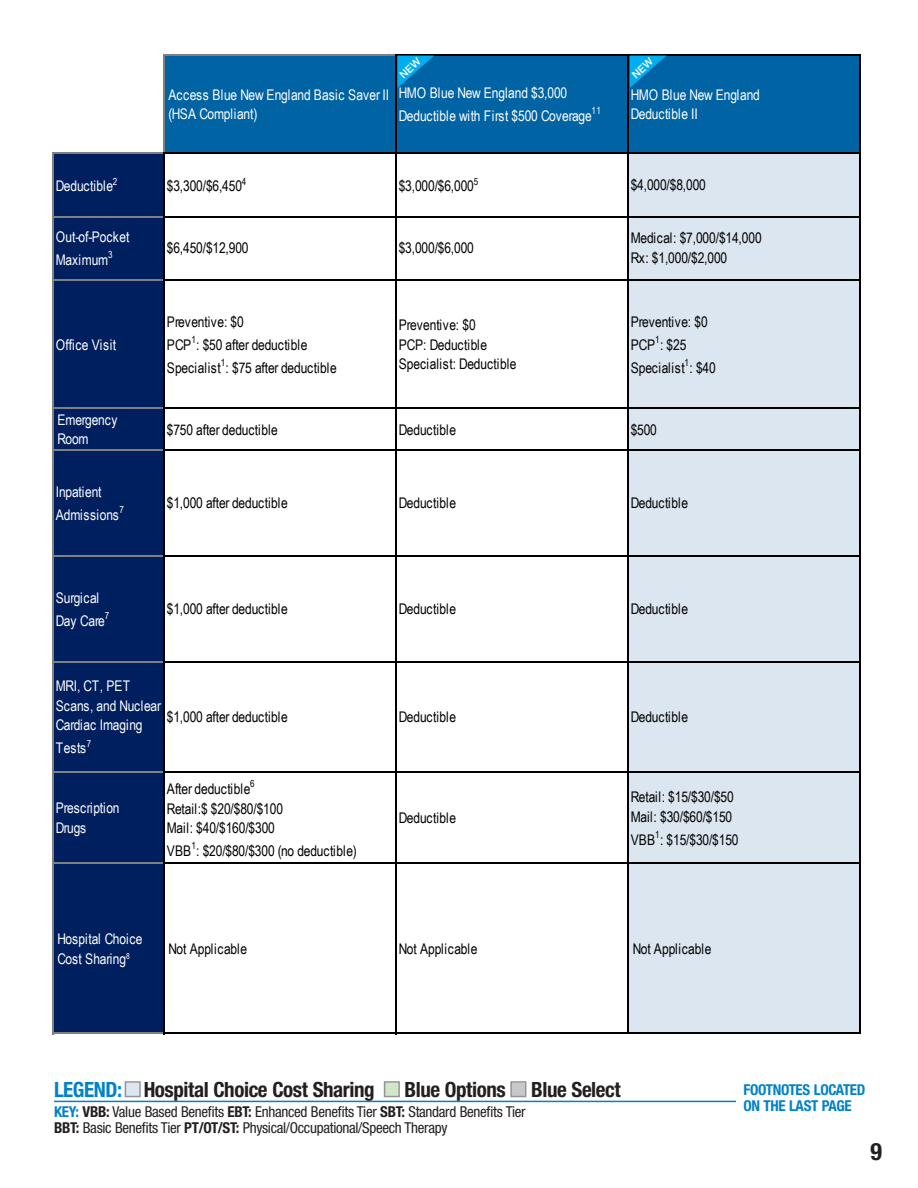
<style>
.page{position:relative;width:918px;height:1188px;background:#fff}
.page>*{position:absolute;margin:0;border:0;box-sizing:border-box;transform-origin:0 0}
.t1{font:700 condensed 24px "Helvetica Neue LT Std";color:#231f20}
.text{font:700 condensed 21px "Helvetica Neue LT Std";letter-spacing:-.02em;color:#231f20}
.text-2{font:condensed 15px/16.5px "Helvetica Neue LT Std";letter-spacing:-.02em;color:#231f20}
.text-3{font:700 condensed 15px/16.5px "Helvetica Neue LT Std";letter-spacing:-.02em;color:#0082c8}
.t2{font:14.7px/19.6px "Arial Narrow";letter-spacing:-.01em;color:#000}
.t3{font:14.7px/19.6px "Arial Narrow";letter-spacing:-.01em;color:#fff}
.t4{font:14.7px "Arial Narrow";letter-spacing:.035em;color:#fff}
.s1{color:#0082c8}
.s2{color:#dce6f1}
.s3{color:#d1e7c6}
.s4{color:#c7c8ca}
.s5{font-weight:700;color:#0082c8}
.s6{font-weight:700}
</style>
<div class="page">
<hr style="left:54px;top:1101px;width:864px;height:1px;background:#0082c8">
<div style="left:125px;top:1081px;width:16px;height:16px;border:2px solid #939598"></div>
<div style="left:384px;top:1081px;width:16px;height:16px;border:2px solid #939598"></div>
<div style="left:510px;top:1081px;width:16px;height:16px;border:2px solid #939598"></div>
<div style="left:737px;top:1084px;width:181px;height:50px;background:#fff"></div>
<div style="left:164px;top:56px;width:697px;height:98px;background:#0063a3"></div>
<div style="left:54px;top:152px;width:111px;height:129px;background:#001f5f"></div>
<div style="left:627px;top:152px;width:234px;height:129px;background:#dce6f0"></div>
<div style="left:54px;top:279px;width:111px;height:129px;background:#001f5f"></div>
<div style="left:627px;top:279px;width:234px;height:129px;background:#dce6f0"></div>
<div style="left:54px;top:407px;width:111px;height:256px;background:#001f5f"></div>
<div style="left:627px;top:407px;width:234px;height:256px;background:#dce6f0"></div>
<div style="left:54px;top:662px;width:111px;height:202px;background:#001f5f"></div>
<div style="left:627px;top:662px;width:234px;height:202px;background:#dce6f0"></div>
<div style="left:54px;top:863px;width:111px;height:171px;background:#001f5f"></div>
<div style="left:627px;top:863px;width:234px;height:171px;background:#dce6f0"></div>
<hr style="left:165px;top:54px;width:231px;height:2px;background:#808080">
<hr style="left:54px;top:152px;width:110px;height:2px;background:#808080">
<hr style="left:164px;top:54px;width:1px;height:98px;background:#808080">
<hr style="left:54px;top:216px;width:110px;height:1px;background:#808080">
<hr style="left:54px;top:279px;width:110px;height:2px;background:#808080">
<hr style="left:54px;top:407px;width:110px;height:1px;background:#808080">
<hr style="left:54px;top:449px;width:110px;height:2px;background:#808080">
<hr style="left:54px;top:555px;width:110px;height:2px;background:#808080">
<hr style="left:54px;top:662px;width:110px;height:1px;background:#808080">
<hr style="left:54px;top:771px;width:110px;height:2px;background:#808080">
<hr style="left:54px;top:863px;width:110px;height:1px;background:#808080">
<hr style="left:54px;top:1032px;width:110px;height:2px;background:#808080">
<hr style="left:164px;top:152px;width:1px;height:882px;background:#000">
<hr style="left:396px;top:54px;width:1px;height:980px;background:#000">
<hr style="left:627px;top:56px;width:2px;height:978px;background:#000">
<hr style="left:859px;top:56px;width:2px;height:978px;background:#000">
<hr style="left:52px;top:152px;width:2px;height:882px;background:#808080">
<hr style="left:397px;top:54px;width:464px;height:2px;background:#000">
<hr style="left:165px;top:152px;width:696px;height:2px;background:#000">
<hr style="left:165px;top:216px;width:696px;height:1px;background:#000">
<hr style="left:165px;top:279px;width:696px;height:2px;background:#000">
<hr style="left:165px;top:407px;width:696px;height:1px;background:#000">
<hr style="left:165px;top:449px;width:696px;height:2px;background:#000">
<hr style="left:165px;top:555px;width:696px;height:2px;background:#000">
<hr style="left:165px;top:662px;width:696px;height:1px;background:#000">
<hr style="left:165px;top:771px;width:696px;height:2px;background:#000">
<hr style="left:165px;top:863px;width:696px;height:1px;background:#000">
<hr style="left:165px;top:1032px;width:696px;height:2px;background:#000">
<svg style="left:398px;top:56px;width:36px;height:31px"></svg>
<svg style="left:630px;top:56px;width:36px;height:32px"></svg>
<p class="t3" style="left:168px;top:84px;width:222px">Access Blue New England Basic Saver II (HSA Compliant)</p>
<p class="t3" style="left:399px;top:81px;width:204px;line-height:22.8px">HMO Blue New England $3,000<br>Deductible with First $500 Coverage<sup>11</sup></p>
<p class="t3" style="left:631px;top:84px;width:131px">HMO Blue New England<br>Deductible II</p>
<p class="t3" style="left:56px;top:176px;width:63px">Deductible<sup>2</sup></p>
<p class="t2" style="left:167px;top:176px;width:81px">$3,300/$6,450<sup>4</sup></p>
<p class="t2" style="left:399px;top:176px;width:81px">$3,000/$6,000<sup>5</sup></p>
<p class="t2" style="left:631px;top:174px;width:77px">$4,000/$8,000</p>
<p class="t3" style="left:56px;top:225px;width:75px;line-height:22.8px">Out-of-Pocket<br>Maximum<sup>3</sup></p>
<p class="t2" style="left:167px;top:238px;width:83px">$6,450/$12,900</p>
<p class="t2" style="left:399px;top:238px;width:77px">$3,000/$6,000</p>
<p class="t2" style="left:631px;top:228px;width:133px">Medical: $7,000/$14,000<br>Rx: $1,000/$2,000</p>
<p class="t4" style="left:56px;top:334px;width:62px">Office Visit</p>
<p class="t2" style="left:167px;top:310px;width:171px;line-height:22.8px">Preventive: $0<br>PCP<sup>1</sup>: $50 after deductible<br>Specialist<sup>1</sup>: $75 after deductible</p>
<p class="t2" style="left:399px;top:314px;width:119px">Preventive: $0<br>PCP: Deductible<br>Specialist: Deductible</p>
<p class="t2" style="left:631px;top:310px;width:87px;line-height:23px">Preventive: $0<br>PCP<sup>1</sup>: $25<br>Specialist<sup>1</sup>: $40</p>
<p class="t3" style="left:57px;top:409px;width:61px">Emergency<br>Room</p>
<p class="t2" style="left:167px;top:419px;width:113px">$750 after deductible</p>
<p class="t2" style="left:399px;top:419px;width:59px">Deductible</p>
<p class="t2" style="left:631px;top:419px;width:28px">$500</p>
<p class="t3" style="left:56px;top:480px;width:70px;line-height:22.8px">Inpatient<br>Admissions<sup>7</sup></p>
<p class="t2" style="left:167px;top:493px;width:122px">$1,000 after deductible</p>
<p class="t2" style="left:399px;top:493px;width:59px">Deductible</p>
<p class="t2" style="left:631px;top:493px;width:59px">Deductible</p>
<p class="t3" style="left:56px;top:586px;width:55px;line-height:22.8px">Surgical<br>Day Care<sup>7</sup></p>
<p class="t2" style="left:167px;top:599px;width:122px">$1,000 after deductible</p>
<p class="t2" style="left:399px;top:599px;width:59px">Deductible</p>
<p class="t2" style="left:631px;top:599px;width:59px">Deductible</p>
<p class="t3" style="left:56px;top:675px;width:107px">MRI, CT, PET<br>Scans, and Nuclear<br>Cardiac Imaging</p>
<p class="t3" style="left:56px;top:738px;width:37px">Tests<sup>7</sup></p>
<p class="t2" style="left:167px;top:706px;width:122px">$1,000 after deductible</p>
<p class="t2" style="left:399px;top:706px;width:59px">Deductible</p>
<p class="t2" style="left:631px;top:706px;width:59px">Deductible</p>
<p class="t3" style="left:56px;top:798px;width:65px">Prescription<br>Drugs</p>
<p class="t2" style="left:167px;top:778px;width:118px">After deductible<sup>6<br></sup>Retail:$ $20/$80/$100<br>Mail: $40/$160/$300</p>
<p class="t2" style="left:167px;top:840px;width:192px">VBB<sup>1</sup>: $20/$80/$300 (no deductible)</p>
<p class="t2" style="left:399px;top:808px;width:59px">Deductible</p>
<p class="t2" style="left:631px;top:787px;width:105px">Retail: $15/$30/$50<br>Mail: $30/$60/$150</p>
<p class="t2" style="left:631px;top:829px;width:109px">VBB<sup>1</sup>: $15/$30/$150</p>
<p class="t3" style="left:57px;top:929px;width:87px">Hospital Choice<br>Cost Sharing<sup>8</sup></p>
<p class="t2" style="left:168px;top:938px;width:80px">Not Applicable</p>
<p class="t2" style="left:399px;top:938px;width:80px">Not Applicable</p>
<p class="t2" style="left:633px;top:938px;width:80px">Not Applicable</p>
<p class="text" style="left:54px;top:1077px;width:568px"><span class="s1">LEGEND:</span><span class="s2">■</span> Hospital Choice Cost Sharing <span class="s3">■</span> Blue Options <span class="s4">■</span> Blue Select</p>
<p class="text-2" style="left:54px;top:1103px;width:473px"><span class="s5">KEY:</span> <span class="s6">VBB:</span> Value Based Benefits <span class="s6">EBT:</span> Enhanced Benefits Tier <span class="s6">SBT:</span> Standard Benefits Tier<br><span class="s6">BBT:</span> Basic Benefits Tier <span class="s6">PT/OT/ST:</span> Physical/Occupational/Speech Therapy</p>
<p class="text-3" style="left:743px;top:1081px;width:124px">FOOTNOTES LOCATED<br>ON THE LAST PAGE</p>
<p class="t1" style="left:870px;top:1137px;width:13px">9</p>
</div>
